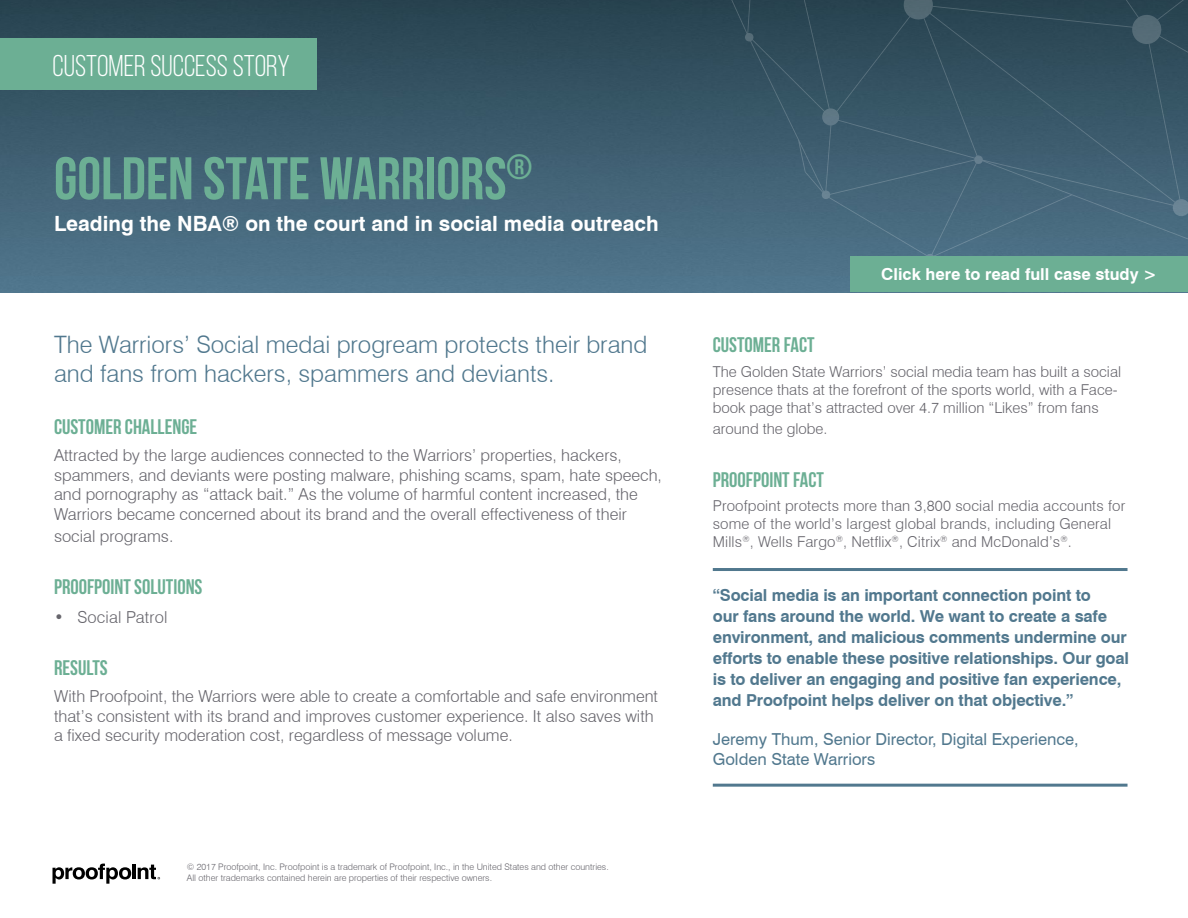
<style>
.page{position:relative;width:1188px;height:918px;background:#fff}
.page>*{position:absolute;margin:0;border:0;box-sizing:border-box;transform-origin:0 0}
.t1{font:700 60px "Bebas Neue";color:#6caf94}
.t2{font:30px "Bebas Neue";color:#fff}
.t3{font:300 24px/28.8px "Swiss 721 BT";color:#51788e}
.t4{font:700 21px "Bebas Neue";color:#6caf94}
.t5{font:700 21px "Swiss 721 BT";color:#fff}
.t6{font:300 16.5px/19.8px "Swiss 721 BT";color:#66656c}
.t7{font:700 16.5px/21px "Swiss 721 BT";letter-spacing:-.01em;color:#51788e}
.t8{font:16.5px/19.8px "Swiss 721 BT";color:#51788e}
.t9{font:700 16.5px "Swiss 721 BT";color:#fff}
.t10{font:300 15px/18px "Swiss 721 BT";color:#66656c}
.t11{font:300 9px/10.8px "Swiss 721 BT";color:#66656c}
</style>
<div class="page">
<img style="left:0;top:0;width:850px;height:292px">
<svg style="left:689px;top:0;width:499px;height:262px;background:#3b5a6b"></svg>
<div style="left:0;top:38px;width:316px;height:52px;background:#6caf94"></div>
<svg style="left:52px;top:864px;width:108px;height:20px"></svg>
<hr style="left:713px;top:784px;width:415px;height:3px;background:#51788e">
<hr style="left:713px;top:568px;width:415px;height:3px;background:#51788e">
<div style="left:850px;top:257px;width:338px;height:35px;background:#6caf94"></div>
<h2 class="t2" style="left:52px;top:49px;width:239px">CUSTOMER SUCCESS STORY</h2>
<h1 class="t1" style="left:54px;top:146px;width:480px">GOLDEN STATE WARRIORS<sup>®</sup></h1>
<p class="t5" style="left:54px;top:211px;width:606px">Leading the NBA® on the court and in social media outreach</p>
<h3 class="t3" style="left:54px;top:330px;width:595px">The Warriors’ Social medai progream protects their brand and fans from hackers, spammers and deviants.</h3>
<p class="t4" style="left:54px;top:416px;width:145px">CUSTOMER CHALLENGE</p>
<p class="t6" style="left:54px;top:445px;width:609px">Attracted by the large audiences connected to the Warriors’ properties, hackers, spammers, and deviants were posting malware, phishing scams, spam, hate speech, and pornography as “attack bait.” As the volume of harmful content increased, the Warriors became concerned about its brand and the overall effectiveness of their</p>
<p class="t6" style="left:54px;top:526px;width:121px">social programs.</p>
<p class="t4" style="left:54px;top:576px;width:150px">PROOFPOINT SOLUTIONS</p>
<p class="t6" style="left:54px;top:607px;width:115px">• Social Patrol</p>
<p class="t4" style="left:54px;top:656px;width:55px">RESULTS</p>
<p class="t6" style="left:54px;top:686px;width:606px">With Proofpoint, the Warriors were able to create a comfortable and safe environment that’s consistent with its brand and improves customer experience. It also saves with a fixed security moderation cost, regardless of message volume.</p>
<p class="t11" style="left:187px;top:862px;width:423px">© 2017 Proofpoint, Inc. Proofpoint is a trademark of Proofpoint, Inc., in the United States and other countries.<br>All other trademarks contained herein are properties of their respective owners.</p>
<p class="t9" style="left:881px;top:264px;width:277px">Click here to read full case study &gt;</p>
<p class="t4" style="left:713px;top:333px;width:103px">CUSTOMER FACT</p>
<p class="t10" style="left:713px;top:362px;width:410px">The Golden State Warriors’ social media team has built a social presence thats at the forefront of the sports world, with a Face&shy;book page that’s attracted over 4.7 million “Likes” from fans</p>
<p class="t10" style="left:713px;top:420px;width:116px">around the globe.</p>
<p class="t4" style="left:713px;top:468px;width:113px">PROOFPOINT FACT</p>
<p class="t10" style="left:713px;top:497px;width:414px">Proofpoint protects more than 3,800 social media accounts for some of the world’s largest global brands, including General<br>Mills<sup>®</sup>, Wells Fargo<sup>®</sup>, Netflix<sup>®</sup>, Citrix<sup>®</sup> and McDonald’s<sup>®</sup>.</p>
<p class="t7" style="left:713px;top:584px;width:418px">“Social media is an important connection point to<br>our fans around the world. We want to create a safe environment, and malicious comments undermine our efforts to enable these positive relationships. Our goal is to deliver an engaging and positive fan experience, and Proofpoint helps deliver on that objective.”</p>
<p class="t8" style="left:713px;top:729px;width:368px">Jeremy Thum, Senior Director, Digital Experience,<br>Golden State Warriors</p>
</div>
